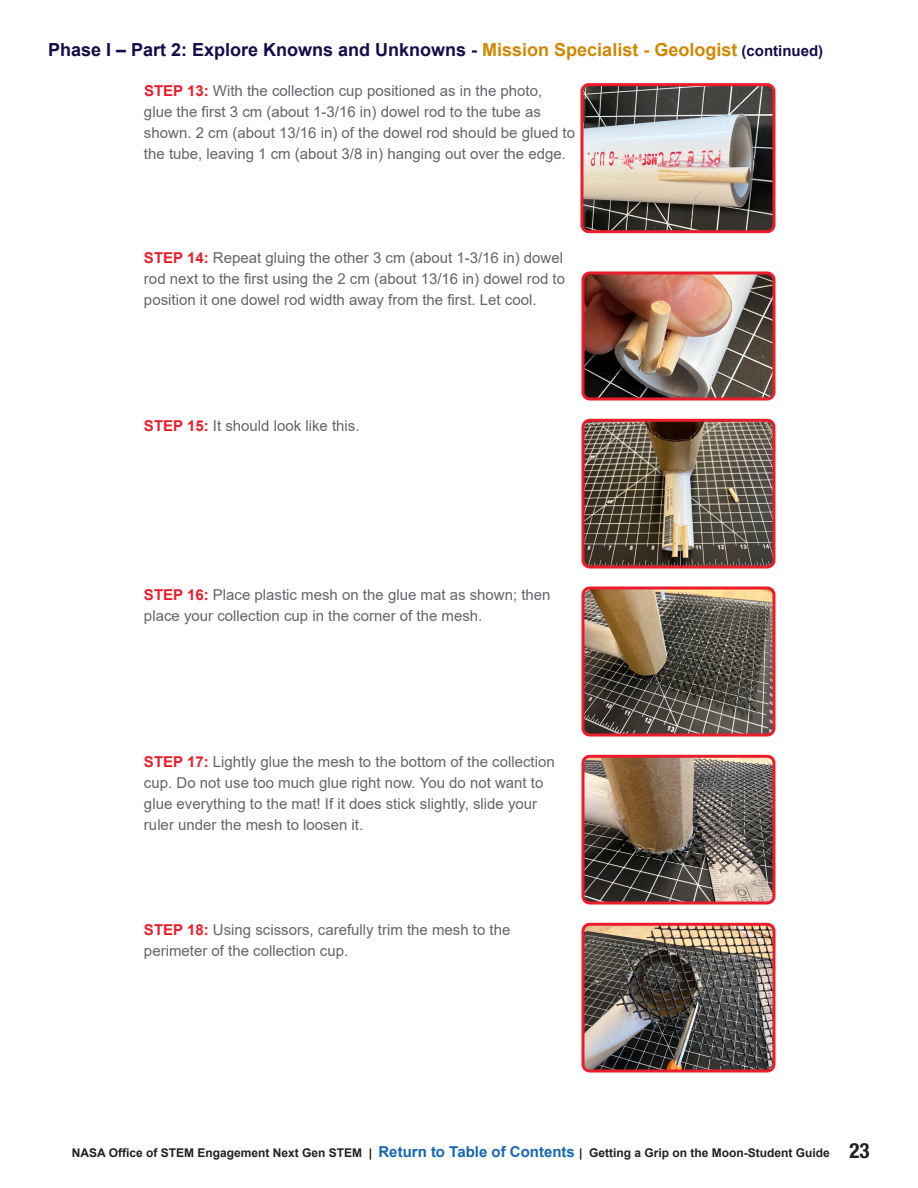
<style>
.page{position:relative;width:918px;height:1188px;background:#fff}
.page>*{position:absolute;margin:0;border:0;box-sizing:border-box;transform-origin:0 0}
.t1{font:700 18px "Arial";color:#160c4b}
.BODY{font:15px/21px "Arial";color:#62656a}
.t2{font:700 12px "Arial";color:#231f20}
.s1{color:#d18800}
.s2{font-size:15px}
.s3{font-weight:700;color:#eb1c2b}
.s4{font-style:inherit}
.s5{font-size:15px;color:#1767b3}
.s6{font-family:"Helvetica Neue LT Std";font-stretch:condensed;font-size:21px}
</style>
<div class="page">
<img style="left:584px;top:87px;width:188px;height:142px">
<div style="left:580px;top:83px;width:196px;height:150px;border:3px solid #eb1c2b;border-radius:7px"></div>
<img style="left:583px;top:273px;width:191px;height:126px">
<div style="left:582px;top:272px;width:193px;height:128px;border:3px solid #eb1c2b;border-radius:7px"></div>
<img style="left:583px;top:420px;width:191px;height:145px">
<div style="left:582px;top:419px;width:193px;height:150px;border:3px solid #eb1c2b;border-radius:7px"></div>
<img style="left:583px;top:590px;width:191px;height:145px">
<div style="left:582px;top:586px;width:193px;height:150px;border:3px solid #eb1c2b;border-radius:7px"></div>
<img style="left:583px;top:756px;width:191px;height:145px">
<div style="left:582px;top:755px;width:193px;height:150px;border:3px solid #eb1c2b;border-radius:7px"></div>
<img style="left:583px;top:924px;width:191px;height:145px">
<div style="left:582px;top:923px;width:193px;height:150px;border:3px solid #eb1c2b;border-radius:7px"></div>
<h2 class="t1" style="left:48px;top:37px;width:776px">Phase I – Part 2: Explore Knowns and Unknowns - <span class="s1">Mission Specialist - Geologist</span> <span class="s2">(continued)</span></h2>
<p class="BODY" style="left:144px;top:80px;width:433px"><span class="s3">STEP 13:</span> With the collection cup positioned as in the photo,<br>glue the first 3 cm (about 1-3/16 in) dowel rod to the tube as shown. 2 cm (about 13/16 in) of the dowel rod should be glued to the tube, leaving 1 cm (about 3/8 in) hanging out over the edge.</p>
<p class="BODY" style="left:144px;top:247px;width:423px"><span class="s3">STEP 14:</span> Repeat gluing the other 3 cm (about 1-3/16 in) dowel rod next to the first using the 2 cm (about 13/16 in) dowel rod to position it one dowel rod width away from the first. Let cool.</p>
<p class="BODY" style="left:144px;top:415px;width:217px"><span class="s3">STEP 15:</span> It should look like this.</p>
<p class="BODY" style="left:144px;top:584px;width:408px"><span class="s3">STEP 16:</span> Place plastic mesh on the glue mat as shown; then place your collection cup in the corner of the mesh.</p>
<p class="BODY" style="left:144px;top:751px;width:412px"><span class="s3">STEP 17:</span> Lightly glue the mesh to the bottom of the collection cup. Do not use too much glue right now. You do not want to glue everything to the mat! If it does stick slightly, slide your ruler under the mesh to loosen it.</p>
<p class="BODY" style="left:144px;top:919px;width:368px"><span class="s3">STEP 18:</span> Using scissors, carefully trim the mesh to <span class="s4">the </span>perimeter of the collection cup.</p>
<p class="t2" style="left:72px;top:1145px;width:799px">NASA Office of STEM Engagement Next Gen STEM | <span class="s5">Return to Table of Contents</span> | Getting a Grip on the Moon-Student Guide <span class="s6">23</span></p>
</div>
